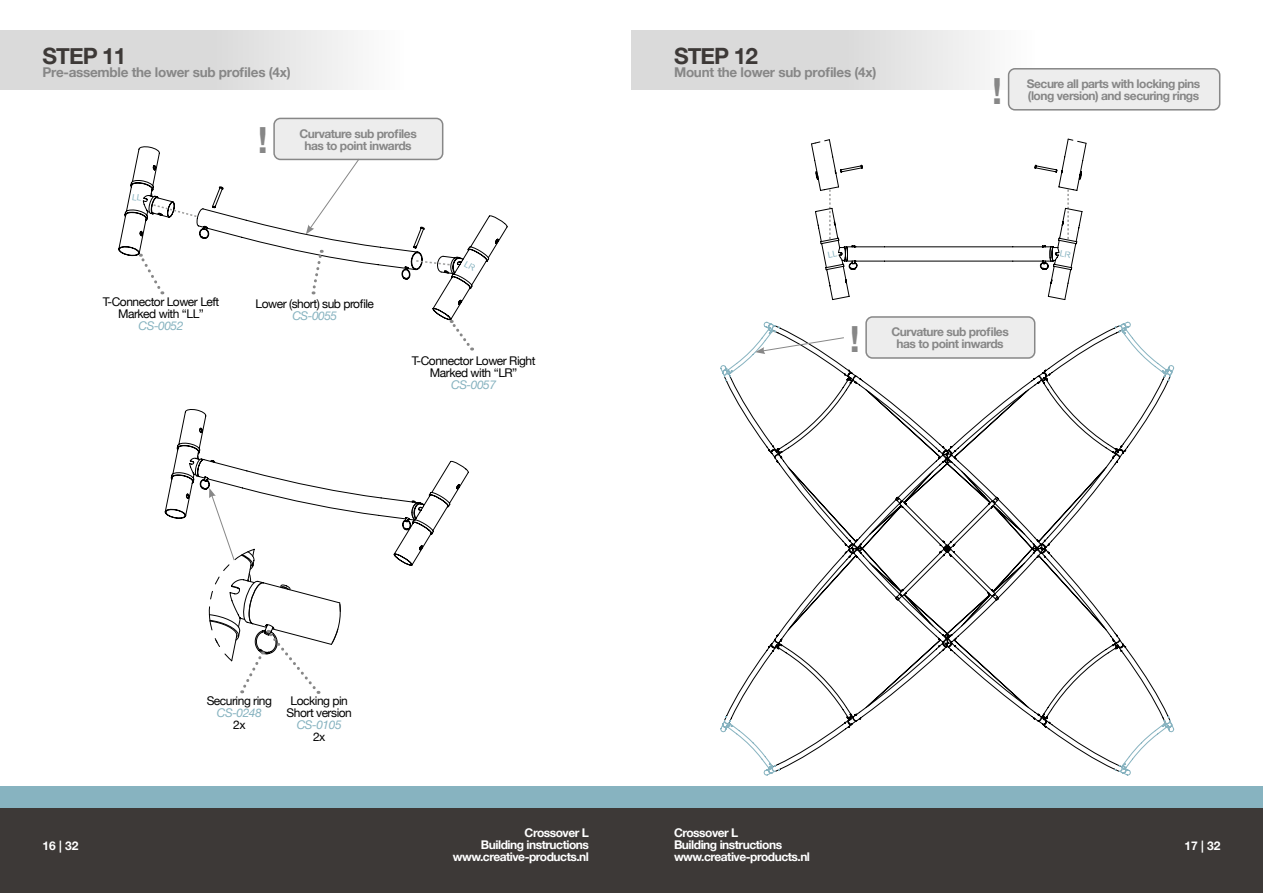
<style>
.page{position:relative;width:1263px;height:893px;background:#fff}
.page>*{position:absolute;margin:0;border:0;box-sizing:border-box;transform-origin:0 0}
.t1{font:700 36px "Helvetica Neue";color:#878787}
.t2{font:700 22.5px "Helvetica Neue";letter-spacing:-.04em;color:#3d3937}
.t3{font:700 13.5px "Helvetica Neue";letter-spacing:-.02em;color:#878787}
.t4{font:700 12px "Helvetica Neue";letter-spacing:-.04em;color:#878787}
.t5{font:12px/12px "Helvetica Neue";letter-spacing:-.04em;color:#000;text-align:center}
.t6{font:700 12px/12px "Helvetica Neue";letter-spacing:-.04em;color:#fff;text-align:right}
.t7{font:italic 12px "Helvetica Neue";letter-spacing:-.04em;color:#87b3c0}
</style>
<div class="page">
<div style="left:0;top:808px;width:1263px;height:85px;background:#3d3937"></div>
<div style="left:0;top:787px;width:1263px;height:21px;background:#87b3c0"></div>
<div style="left:631px;top:30px;width:404px;height:59px;background:linear-gradient(to right,#d1d1d1,#f4f4f4)"></div>
<div style="left:1008px;top:69px;width:212px;height:41px;background:#ededed;border-radius:6px"></div>
<div style="left:1008px;top:68px;width:212px;height:43px;border:2px solid #878787;border-radius:6px"></div>
<div style="left:0;top:30px;width:404px;height:59px;background:linear-gradient(to right,#d1d1d1,#f4f4f4)"></div>
<div style="left:274px;top:118px;width:169px;height:41px;background:#ededed;border-radius:6px"></div>
<div style="left:273px;top:118px;width:170px;height:42px;border:2px solid #878787;border-radius:6px"></div>
<div style="left:866px;top:317px;width:169px;height:41px;background:#ededed;border-radius:6px"></div>
<div style="left:865px;top:316px;width:170px;height:43px;border:2px solid #878787;border-radius:6px"></div>
<svg style="left:720px;top:322px;width:454px;height:453px"></svg>
<svg style="left:165px;top:409px;width:304px;height:285px"></svg>
<svg style="left:811px;top:139px;width:275px;height:161px"></svg>
<svg style="left:118px;top:146px;width:390px;height:205px"></svg>
<h2 class="t2" style="left:43px;top:39px;width:85px">STEP 11</h2>
<p class="t3" style="left:43px;top:62px;width:250px">Pre-assemble the lower sub profiles (4x)</p>
<h1 class="t1" style="left:258px;top:112px;width:12px">!</h1>
<p class="t4" style="left:299px;top:124px;width:119px">Curvature sub profiles</p>
<p class="t4" style="left:305px;top:136px;width:109px">has to point inwards</p>
<p class="t5" style="left:103px;top:297px;width:118px">T-Connector Lower Left<br>Marked with “LL”</p>
<p class="t7" style="left:139px;top:317px;width:46px">CS-0052</p>
<p class="t5" style="left:256px;top:298px;width:120px">Lower (short) sub profile</p>
<p class="t7" style="left:292px;top:307px;width:46px">CS-0055</p>
<p class="t5" style="left:412px;top:355px;width:125px">T-Connector Lower Right<br>Marked with “LR”</p>
<p class="t7" style="left:451px;top:376px;width:46px">CS-0057</p>
<p class="t5" style="left:207px;top:695px;width:67px">Securing ring</p>
<p class="t7" style="left:217px;top:704px;width:46px">CS-0248</p>
<p class="t5" style="left:233px;top:719px;width:14px">2x</p>
<p class="t5" style="left:287px;top:695px;width:67px">Locking pin<br>Short version</p>
<p class="t7" style="left:297px;top:716px;width:46px">CS-0105</p>
<p class="t5" style="left:313px;top:731px;width:14px">2x</p>
<h2 class="t2" style="left:674px;top:39px;width:85px">STEP 12</h2>
<p class="t3" style="left:674px;top:62px;width:204px">Mount the lower sub profiles (4x)</p>
<h1 class="t1" style="left:992px;top:63px;width:12px">!</h1>
<p class="t4" style="left:1027px;top:74px;width:175px">Secure all parts with locking pins</p>
<p class="t4" style="left:1028px;top:86px;width:173px">(long version) and securing rings</p>
<h1 class="t1" style="left:850px;top:311px;width:12px">!</h1>
<p class="t4" style="left:891px;top:323px;width:119px">Curvature sub profiles</p>
<p class="t4" style="left:896px;top:335px;width:109px">has to point inwards</p>
<p class="t6" style="left:453px;top:827px;width:138px">Crossover L<br>Building instructions www.creative-products.nl</p>
<p class="t6" style="left:674px;top:827px;width:138px;text-align:left">Crossover L<br>Building instructions www.creative-products.nl</p>
<p class="t6" style="left:43px;top:840px;width:38px">16 | 32</p>
<p class="t6" style="left:1184px;top:840px;width:38px">17 | 32</p>
</div>
